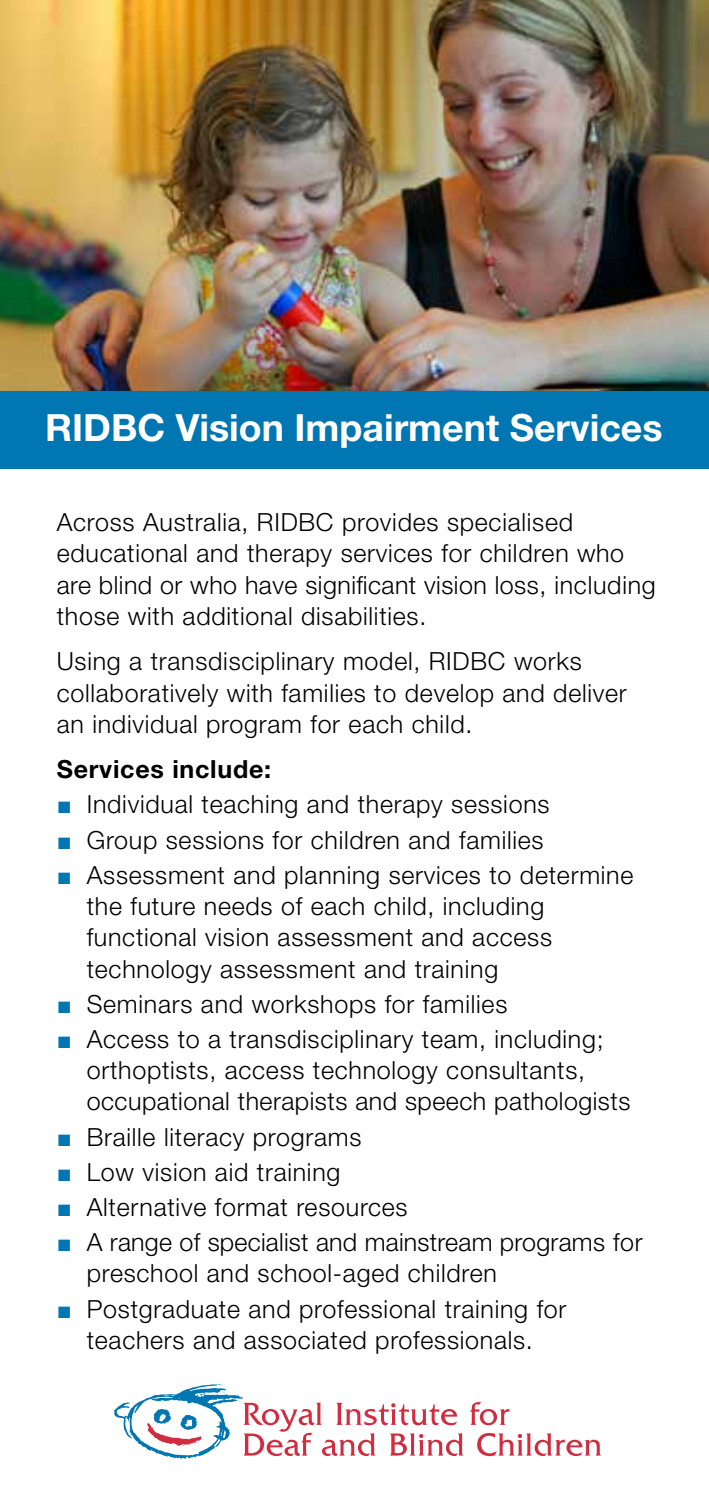
<style>
.page{position:relative;width:709px;height:1489px;background:#fff}
.page>*{position:absolute;margin:0;border:0;box-sizing:border-box;transform-origin:0 0}
.t1{font:700 37.5px "Helvetica Neue LT Std";color:#fff}
.t2{font:300 25px/31.2px "Helvetica Neue LT Std";letter-spacing:.03em;color:#000}
.t3{font:300 25px/31.2px "Helvetica Neue LT Std";letter-spacing:.01em;color:#000}
.t4{font:700 25px "Helvetica Neue LT Std";letter-spacing:.03em;color:#000}
.s1{font-family:"Times New Roman";font-weight:400;color:#0076b2}
</style>
<div class="page">
<img style="left:0;top:0;width:709px;height:391px">
<div style="left:0;top:391px;width:709px;height:78px;background:#0076b2"></div>
<svg style="left:470px;top:1402px;width:39px;height:23px"></svg>
<svg style="left:477px;top:1433px;width:124px;height:22px"></svg>
<svg style="left:114px;top:1384px;width:349px;height:74px"></svg>
<h1 class="t1" style="left:45px;top:404px;width:619px">RIDBC Vision Impairment Services</h1>
<p class="t2" style="left:57px;top:506px;width:600px">Across Australia, RIDBC provides specialised educational and therapy services for children who are blind or who have significant vision loss, including those with additional disabilities.</p>
<p class="t2" style="left:57px;top:645px;width:571px">Using a transdisciplinary model, RIDBC works collaboratively with families to develop and deliver an individual program for each child.</p>
<p class="t4" style="left:57px;top:754px;width:216px">Services include:</p>
<p class="t2" style="left:57px;top:788px;width:494px"><span class="s1">■</span> Individual teaching and therapy sessions</p>
<p class="t2" style="left:57px;top:823px;width:488px"><span class="s1">■</span> Group sessions for children and families</p>
<p class="t2" style="left:87px;top:858px;width:548px;text-indent:-30px"><span class="s1">■</span> Assessment and planning services to determine the future needs of each child, including functional vision assessment and access technology assessment and training</p>
<p class="t2" style="left:57px;top:987px;width:452px"><span class="s1">■</span> Seminars and workshops for families</p>
<p class="t2" style="left:87px;top:1022px;width:545px;text-indent:-30px"><span class="s1">■</span> Access to a transdisciplinary team, including; orthoptists, access technology consultants, occupational therapists and speech pathologists</p>
<p class="t2" style="left:57px;top:1120px;width:306px"><span class="s1">■</span> Braille literacy programs</p>
<p class="t2" style="left:57px;top:1155px;width:285px"><span class="s1">■</span> Low vision aid training</p>
<p class="t2" style="left:57px;top:1190px;width:352px"><span class="s1">■</span> Alternative format resources</p>
<p class="t3" style="left:87px;top:1225px;width:557px;text-indent:-30px"><span class="s1">■</span> A range of specialist and mainstream programs for preschool and school-aged children</p>
<p class="t2" style="left:57px;top:1292px;width:511px;text-align:center"><span class="s1">■</span> Postgraduate and professional training for teachers and associated professionals.</p>
</div>
